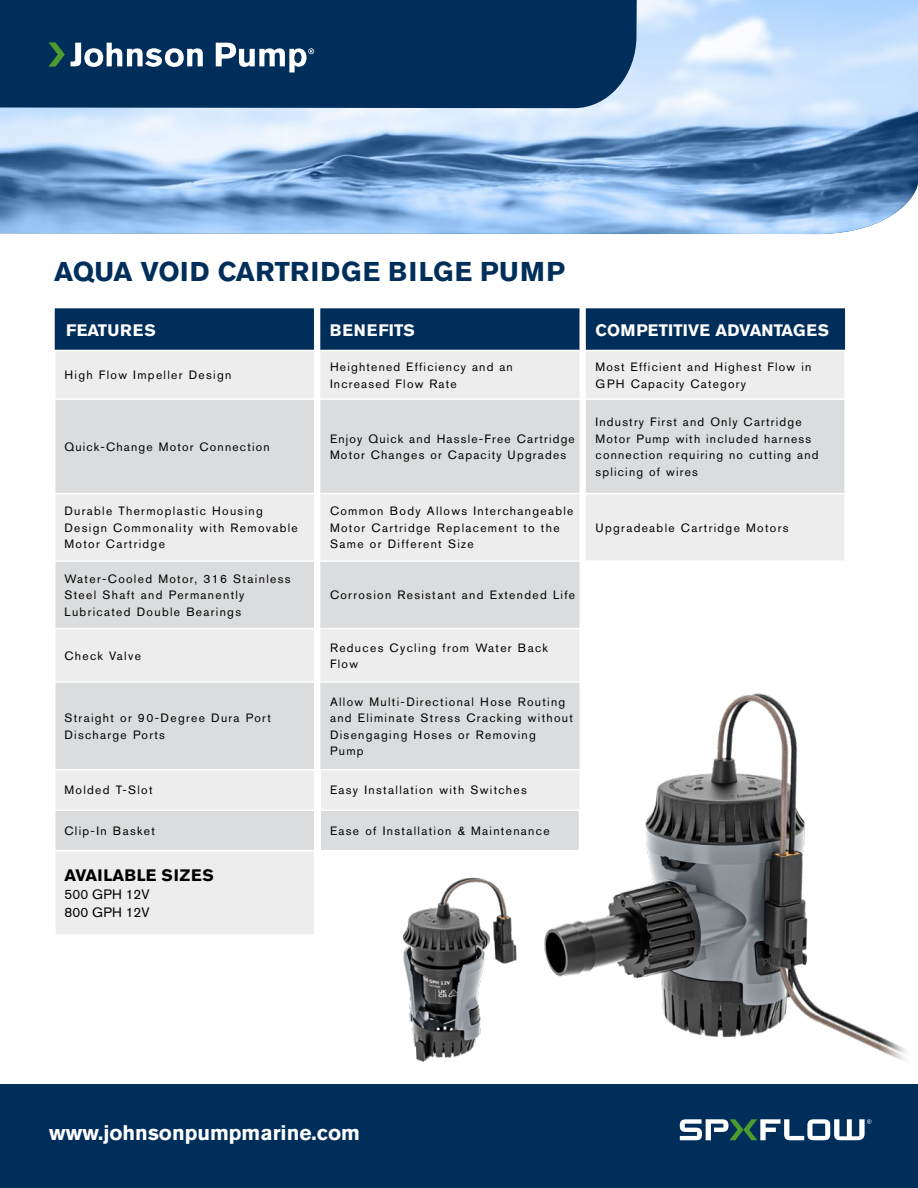
<style>
.page{position:relative;width:918px;height:1188px;background:#fff}
.page>*{position:absolute;margin:0;border:0;box-sizing:border-box;transform-origin:0 0}
.t1{font:700 27px "Akzidenz Grotesk Pro";letter-spacing:.01em;color:#002e5b}
.Body_Copy__Akzidenz_Grotesk_Regular_9_5_{font:700 21px "Akzidenz Grotesk Pro";color:#fff}
.t2{font:700 16.5px "Akzidenz Grotesk Pro";letter-spacing:.01em;color:#fff}
.Body_Copy_Sub-Headline_Secondary{font:700 16.5px "Akzidenz Grotesk Pro";letter-spacing:.03em;color:#000}
.t3{font:700 16.5px "Akzidenz Grotesk Pro";letter-spacing:.05em;color:#fff}
.Body_Copy_Sub-Headline_Secondary-2{font:13.5px "Akzidenz Grotesk Pro";letter-spacing:.01em;color:#000}
.t4{font:12px/16.5px "Akzidenz Grotesk Pro";letter-spacing:.11em;color:#000}
</style>
<div class="page">
<div style="left:56px;top:351px;width:788px;height:583px;background:#ededee"></div>
<svg style="left:56px;top:400px;width:788px;height:450px;background:#e4e5e6"></svg>
<hr style="left:54px;top:560px;width:260px;height:2px;background:#fff">
<svg style="left:314px;top:560px;width:6px;height:2px"></svg>
<hr style="left:320px;top:560px;width:260px;height:2px;background:#fff">
<svg style="left:580px;top:560px;width:6px;height:2px"></svg>
<hr style="left:586px;top:560px;width:260px;height:2px;background:#fff">
<hr style="left:54px;top:628px;width:260px;height:1px;background:#fff">
<hr style="left:320px;top:628px;width:260px;height:1px;background:#fff">
<hr style="left:586px;top:628px;width:260px;height:1px;background:#fff">
<hr style="left:54px;top:681px;width:260px;height:2px;background:#fff">
<svg style="left:314px;top:681px;width:6px;height:2px"></svg>
<hr style="left:320px;top:681px;width:260px;height:2px;background:#fff">
<hr style="left:54px;top:769px;width:260px;height:1px;background:#fff">
<hr style="left:320px;top:769px;width:260px;height:1px;background:#fff">
<hr style="left:320px;top:770px;width:1px;height:39px;background:#fff">
<hr style="left:54px;top:809px;width:260px;height:2px;background:#fff">
<svg style="left:314px;top:809px;width:6px;height:2px"></svg>
<hr style="left:320px;top:809px;width:260px;height:2px;background:#fff">
<hr style="left:54px;top:850px;width:260px;height:1px;background:#fff">
<svg style="left:55px;top:308px;width:790px;height:43px;background:#0b3762"></svg>
<hr style="left:586px;top:350px;width:260px;height:1px;background:#fff">
<hr style="left:54px;top:398px;width:260px;height:2px;background:#fff">
<svg style="left:314px;top:398px;width:6px;height:2px"></svg>
<hr style="left:320px;top:398px;width:260px;height:2px;background:#fff">
<svg style="left:580px;top:398px;width:6px;height:2px"></svg>
<hr style="left:586px;top:398px;width:260px;height:2px;background:#fff">
<hr style="left:54px;top:493px;width:260px;height:1px;background:#fff">
<hr style="left:320px;top:493px;width:260px;height:1px;background:#fff">
<hr style="left:586px;top:493px;width:260px;height:1px;background:#fff">
<hr style="left:320px;top:811px;width:1px;height:39px;background:#fff">
<hr style="left:320px;top:850px;width:260px;height:1px;background:#fff">
<hr style="left:320px;top:851px;width:1px;height:83px;background:#fff">
<div style="left:0;top:1084px;width:918px;height:104px;background:#002e5b"></div>
<svg style="left:680px;top:1119px;width:191px;height:21px"></svg>
<img style="left:0;top:0;width:918px;height:234px">
<div style="left:0;top:0;width:637px;height:108px;background:#002e5b"></div>
<svg style="left:49px;top:43px;width:16px;height:23px"></svg>
<svg style="left:71px;top:43px;width:132px;height:24px"></svg>
<svg style="left:216px;top:43px;width:98px;height:29px"></svg>
<img style="left:517px;top:670px;width:389px;height:391px">
<img style="left:336px;top:853px;width:231px;height:209px">
<p class="t1" style="left:54px;top:254px;width:512px">AQUA VOID CARTRIDGE BILGE PUMP</p>
<p class="t2" style="left:66px;top:319px;width:91px">FEATURES</p>
<p class="t3" style="left:330px;top:319px;width:87px">BENEFITS</p>
<p class="t2" style="left:595px;top:319px;width:235px">COMPETITIVE ADVANTAGES</p>
<p class="t4" style="left:64px;top:367px;width:168px">High Flow Impeller Design</p>
<p class="t4" style="left:330px;top:359px;width:184px">Heightened Efficiency and an<br>Increased Flow Rate</p>
<p class="t4" style="left:596px;top:359px;width:217px">Most Efficient and Highest Flow in<br>GPH Capacity Category</p>
<p class="t4" style="left:64px;top:438px;width:207px">Quick-Change Motor Connection</p>
<p class="t4" style="left:330px;top:430px;width:246px">Enjoy Quick and Hassle-Free Cartridge<br>Motor Changes or Capacity Upgrades</p>
<p class="t4" style="left:64px;top:503px;width:235px">Durable Thermoplastic Housing<br>Design Commonality with Removable<br>Motor Cartridge</p>
<p class="t4" style="left:330px;top:503px;width:245px">Common Body Allows Interchangeable<br>Motor Cartridge Replacement to the<br>Same or Different Size</p>
<p class="t4" style="left:64px;top:570px;width:228px">Water-Cooled Motor, 316 Stainless<br>Steel Shaft and Permanently<br>Lubricated Double Bearings</p>
<p class="t4" style="left:330px;top:587px;width:247px">Corrosion Resistant and Extended Life</p>
<p class="t4" style="left:64px;top:647px;width:78px">Check Valve</p>
<p class="t4" style="left:330px;top:639px;width:219px">Reduces Cycling from Water Back<br>Flow</p>
<p class="t4" style="left:64px;top:710px;width:208px">Straight or 90-Degree Dura Port<br>Discharge Ports</p>
<p class="t4" style="left:330px;top:693px;width:245px">Allow Multi-Directional Hose Routing and Eliminate Stress Cracking without<br>Disengaging Hoses or Removing<br>Pump</p>
<p class="t4" style="left:64px;top:782px;width:90px">Molded T-Slot</p>
<p class="t4" style="left:330px;top:782px;width:198px">Easy Installation with Switches</p>
<p class="t4" style="left:64px;top:822px;width:92px">Clip-In Basket</p>
<p class="t4" style="left:330px;top:822px;width:221px">Ease of Installation &amp; Maintenance</p>
<p class="Body_Copy_Sub-Headline_Secondary" style="left:65px;top:865px;width:151px">AVAILABLE SIZES</p>
<p class="Body_Copy_Sub-Headline_Secondary-2" style="left:64px;top:886px;width:87px">500 GPH 12V</p>
<p class="Body_Copy_Sub-Headline_Secondary-2" style="left:64px;top:904px;width:87px">800 GPH 12V</p>
<p class="t4" style="left:596px;top:414px;width:225px">Industry First and Only Cartridge<br>Motor Pump with included harness connection requiring no cutting and splicing of wires</p>
<p class="t4" style="left:596px;top:519px;width:194px">Upgradeable Cartridge Motors</p>
<p class="Body_Copy__Akzidenz_Grotesk_Regular_9_5_" style="left:49px;top:1119px;width:313px">www.johnsonpumpmarine.com</p>
</div>
